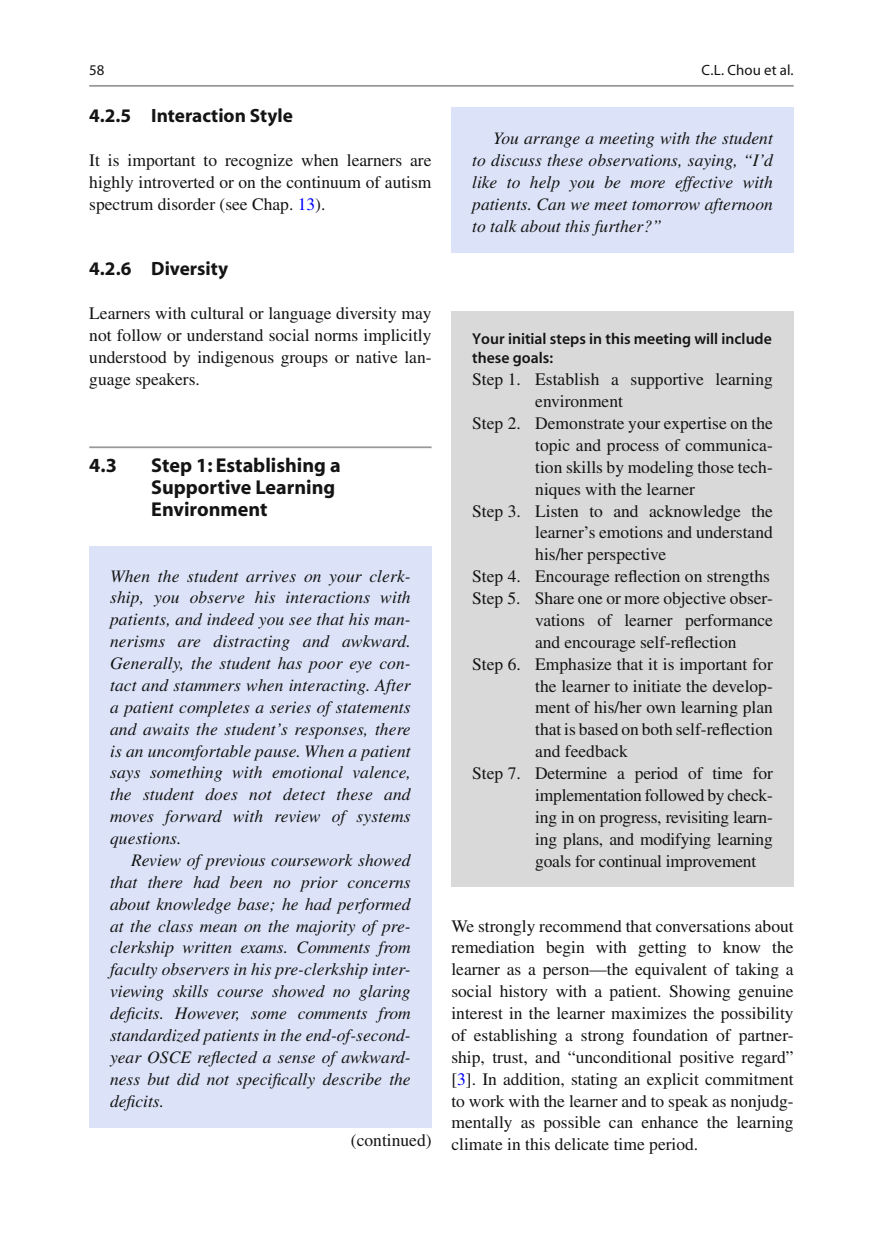
<style>
.page{position:relative;width:883px;height:1260px;background:#fff}
.page>*{position:absolute;margin:0;border:0;box-sizing:border-box;transform-origin:0 0}
.t1{font:700 20.12px/21.9px "Myriad";color:#131413}
.t2{font:700 19.25px "Myriad";color:#131413}
.t3{font:17.5px/21.9px "Times";color:#131413;text-align:justify}
.t4{font:italic 17.5px/21.9px "Times";color:#131413;text-align:justify}
.t5{font:600 15.75px/19.2px "Myriad";color:#131413}
.t6{font:14.88px "Myriad";letter-spacing:.005em;color:#131413}
.s1{color:#00f}
</style>
<div class="page">
<hr style="left:89px;top:446px;width:343px;height:2px;background:#989898">
<div style="left:89px;top:546px;width:343px;height:581px;background:#dce3f8"></div>
<div style="left:451px;top:107px;width:343px;height:145px;background:#dce3f8"></div>
<div style="left:451px;top:312px;width:343px;height:575px;background:#d9d9d9"></div>
<hr style="left:89px;top:85px;width:705px;height:2px;background:#989898">
<p class="t6" style="left:89px;top:64px;width:17px">58</p>
<p class="t2" style="left:89px;top:109px;width:205px">4.2.5 Interaction Style</p>
<p class="t3" style="left:89px;top:151px;width:344px">It is important to recognize when learners are highly introverted or on the continuum of autism spectrum disorder (see Chap. <span class="s1">13</span>).</p>
<p class="t2" style="left:89px;top:262px;width:140px">4.2.6 Diversity</p>
<p class="t3" style="left:89px;top:304px;width:344px">Learners with cultural or language diversity may not follow or understand social norms implicitly understood by indigenous groups or native lan&shy;guage speakers.</p>
<p class="t1" style="left:89px;top:456px;width:29px">4.3</p>
<p class="t1" style="left:151px;top:456px;width:191px">Step 1: Establishing a<br>Supportive Learning<br>Environment</p>
<p class="t4" style="left:110px;top:566px;width:302px">When the student arrives on your clerk&shy;ship, you observe his interactions with patients, and indeed you see that his man&shy;nerisms are distracting and awkward.<br>Generally, the student has poor eye con&shy;tact and stammers when interacting. After a patient completes a series of statements and awaits the student’s responses, there is an uncomfortable pause. When a patient says something with emotional valence, the student does not detect these and moves forward with review of systems questions.</p>
<p class="t4" style="left:110px;top:851px;width:302px;text-indent:21px">Review of previous coursework showed that there had been no prior concerns about knowledge base; he had performed at the class mean on the majority of pre&shy;clerkship written exams. Comments from faculty observers in his pre-clerkship inter&shy;viewing skills course showed no glaring deficits. However, some comments from standardized patients in the end-of-second&shy;year OSCE reflected a sense of awkward&shy;ness but did not specifically describe the deficits.</p>
<p class="t3" style="left:351px;top:1131px;width:82px">(continued)</p>
<p class="t6" style="left:701px;top:64px;width:94px">C.L. Chou et al.</p>
<p class="t4" style="left:472px;top:129px;width:302px;text-indent:21px">You arrange a meeting with the student to discuss these observations, saying, “I’d like to help you be more effective with patients. Can we meet tomorrow afternoon to talk about this further?”</p>
<p class="t5" style="left:472px;top:331px;width:301px">Your initial steps in this meeting will include these goals:</p>
<p class="t3" style="left:472px;top:370px;width:302px">Step 1. Establish a supportive learning</p>
<p class="t3" style="left:535px;top:392px;width:89px">environment</p>
<p class="t3" style="left:472px;top:414px;width:302px">Step 2. Demonstrate your expertise on the</p>
<p class="t3" style="left:535px;top:436px;width:239px">topic and process of communica-</p>
<p class="t3" style="left:535px;top:458px;width:239px">tion skills by modeling those tech-</p>
<p class="t3" style="left:535px;top:479px;width:161px">niques with the learner</p>
<p class="t3" style="left:472px;top:501px;width:302px">Step 3. Listen to and acknowledge the</p>
<p class="t3" style="left:535px;top:523px;width:239px">learner’s emotions and understand</p>
<p class="t3" style="left:535px;top:545px;width:133px">his/her perspective</p>
<p class="t3" style="left:472px;top:567px;width:299px">Step 4. Encourage reflection on strengths</p>
<p class="t3" style="left:472px;top:589px;width:302px">Step 5. Share one or more objective obser-</p>
<p class="t3" style="left:535px;top:611px;width:239px">vations of learner performance</p>
<p class="t3" style="left:535px;top:633px;width:203px">and encourage self-reflection</p>
<p class="t3" style="left:472px;top:654px;width:302px">Step 6. Emphasize that it is important for</p>
<p class="t3" style="left:535px;top:676px;width:239px">the learner to initiate the develop-</p>
<p class="t3" style="left:535px;top:698px;width:239px">ment of his/her own learning plan</p>
<p class="t3" style="left:535px;top:720px;width:239px">that is based on both self- reflection</p>
<p class="t3" style="left:535px;top:742px;width:94px">and feedback</p>
<p class="t3" style="left:472px;top:764px;width:302px">Step 7. Determine a period of time for</p>
<p class="t3" style="left:535px;top:786px;width:239px">implementation followed by check-</p>
<p class="t3" style="left:535px;top:808px;width:239px">ing in on progress, revisiting learn-</p>
<p class="t3" style="left:535px;top:829px;width:239px">ing plans, and modifying learning</p>
<p class="t3" style="left:535px;top:851px;width:223px">goals for continual improvement</p>
<p class="t3" style="left:451px;top:916px;width:344px">We strongly recommend that conversations about remediation begin with getting to know the learner as a person—the equivalent of taking a social history with a patient. Showing genuine interest in the learner maximizes the possibility of establishing a strong foundation of partner&shy;ship, trust, and “unconditional positive regard” [ <span class="s1">3</span> ]. In addition, stating an explicit commitment to work with the learner and to speak as nonjudg&shy;mentally as possible can enhance the learning climate in this delicate time period.</p>
</div>
